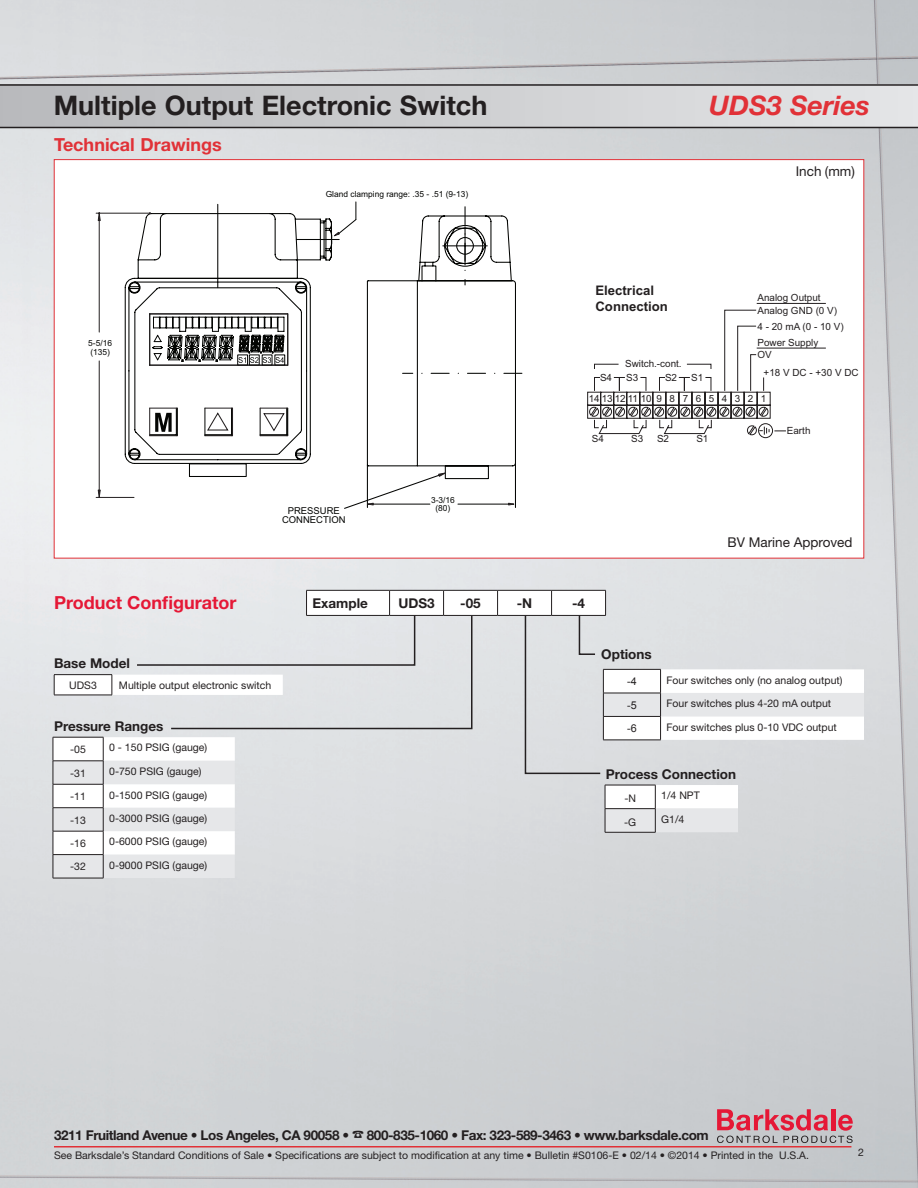
<style>
.page{position:relative;width:918px;height:1188px;background:#fff}
.page>*{position:absolute;margin:0;border:0;box-sizing:border-box;transform-origin:0 0}
.t1{font:700 27px "Helvetica Neue";color:#231f20}
.t2{font:italic 700 27px "Helvetica Neue";color:#e13137}
.t3{font:700 18px "Helvetica Neue";color:#e51836}
.t4{font:700 18px "Helvetica Neue";color:#e13137}
.Hel__75{font:700 13.5px "Helvetica Neue";letter-spacing:-.03em;color:#231f20}
.Hel__75-2{font:700 13.5px "Helvetica Neue";color:#231f20}
.t5{font:13.5px "Helvetica Neue";color:#231f20}
.t6{font:700 13.2px/15.8px "Arial";color:#231f20}
.t7{font:10.8px "Arial";color:#231f20}
.arial_7_2{font:10.5px "Helvetica Neue";color:#231f20}
.t8{font:9.9px "Arial";color:#231f20}
.t9{font:9.45px/8.4px "Arial";color:#040503;text-align:center}
.t10{font:8.4px/8.4px "Arial";color:#040503}
.t11{font:8.25px/9.9px "Arial";color:#231f20}
</style>
<div class="page">
<img style="left:0;top:0;width:918px;height:1188px">
<div style="left:54px;top:160px;width:810px;height:398px;background:#fff"></div>
<svg style="left:717px;top:1109px;width:136px;height:34px;background:#c58c96"></svg>
<hr style="left:54px;top:1146px;width:797px;height:2px;background:#e13137">
<div style="left:0;top:85px;width:918px;height:42px;background:linear-gradient(to right,#b8b9bc,#e4e5e7)"></div>
<hr style="left:0;top:84px;width:918px;height:2px;background:#231f20">
<hr style="left:0;top:127px;width:918px;height:1px;background:#231f20">
<hr style="left:53px;top:878px;width:50px;height:1px;background:#231f20">
<svg style="left:587px;top:303px;width:239px;height:136px"></svg>
<svg style="left:124px;top:213px;width:391px;height:296px"></svg>
<hr style="left:367px;top:465px;width:1px;height:43px;background:#040503">
<hr style="left:515px;top:463px;width:1px;height:45px;background:#040503">
<svg style="left:149px;top:313px;width:139px;height:53px"></svg>
<hr style="left:150px;top:365px;width:138px;height:1px;background:#231f20">
<hr style="left:150px;top:314px;width:138px;height:1px;background:#231f20">
<svg style="left:149px;top:408px;width:29px;height:28px"></svg>
<hr style="left:149px;top:314px;width:1px;height:51px;background:#231f20">
<hr style="left:287px;top:314px;width:1px;height:51px;background:#231f20">
<svg style="left:205px;top:408px;width:83px;height:28px"></svg>
<hr style="left:96px;top:497px;width:38px;height:1px;background:#231f20">
<hr style="left:96px;top:213px;width:54px;height:1px;background:#231f20">
<hr style="left:99px;top:221px;width:1px;height:111px;background:#231f20">
<hr style="left:99px;top:361px;width:1px;height:129px;background:#231f20">
<svg style="left:97px;top:489px;width:4px;height:9px"></svg>
<svg style="left:97px;top:212px;width:54px;height:9px"></svg>
<hr style="left:296px;top:239px;width:43px;height:1px;background:#040503">
<hr style="left:217px;top:204px;width:1px;height:84px;background:#040503">
<svg style="left:330px;top:202px;width:192px;height:304px"></svg>
<hr style="left:443px;top:245px;width:44px;height:1px;background:#040503">
<hr style="left:465px;top:227px;width:1px;height:38px;background:#040503">
<svg style="left:53px;top:590px;width:811px;height:288px"></svg>
<svg style="left:353px;top:1131px;width:11px;height:7px"></svg>
<p class="t1" style="left:54px;top:89px;width:435px">Multiple Output Electronic Switch</p>
<p class="t2" style="left:709px;top:89px;width:162px">UDS3 Series</p>
<p class="t4" style="left:54px;top:134px;width:169px">Technical Drawings</p>
<p class="t10" style="left:88px;top:339px;width:25px">5-5/16 (135)</p>
<p class="t10" style="left:326px;top:190px;width:144px">Gland clamping range: .35 - .51 (9-13)</p>
<p class="t9" style="left:282px;top:507px;width:65px">PRESSURE<br>CONNECTION</p>
<p class="t10" style="left:431px;top:496px;width:25px;text-align:center">3-3/16 (80)</p>
<p class="t6" style="left:595px;top:283px;width:74px">Electrical<br>Connection</p>
<p class="t8" style="left:600px;top:371px;width:14px">S4</p>
<p class="t8" style="left:625px;top:357px;width:58px">Switch.-cont.</p>
<p class="t8" style="left:626px;top:371px;width:14px">S3</p>
<p class="t8" style="left:665px;top:371px;width:14px">S2</p>
<p class="t8" style="left:691px;top:371px;width:14px">S1</p>
<p class="t5" style="left:796px;top:164px;width:61px">Inch (mm)</p>
<p class="t8" style="left:757px;top:291px;width:65px">Analog Output</p>
<p class="t8" style="left:757px;top:304px;width:81px">Analog GND (0 V)</p>
<p class="t8" style="left:757px;top:320px;width:88px">4 - 20 mA (0 - 10 V)</p>
<p class="t8" style="left:757px;top:336px;width:62px">Power Supply</p>
<p class="t8" style="left:757px;top:348px;width:16px">OV</p>
<p class="t8" style="left:764px;top:366px;width:96px">+18 V DC - +30 V DC</p>
<p class="t8" style="left:589px;top:392px;width:166px">14 13 12 11 10 9 8 7 6 5 4 3 2</p>
<p class="t8" style="left:761px;top:392px;width:7px">1</p>
<p class="t8" style="left:592px;top:432px;width:14px">S4</p>
<p class="t8" style="left:631px;top:432px;width:14px">S3</p>
<p class="t8" style="left:657px;top:432px;width:14px">S2</p>
<p class="t8" style="left:696px;top:432px;width:14px">S1</p>
<p class="t8" style="left:787px;top:424px;width:25px">Earth</p>
<p class="t8" style="left:730px;top:532px;width:17px">-Ub</p>
<p class="t8" style="left:806px;top:534px;width:20px">+Ub</p>
<p class="t5" style="left:728px;top:534px;width:127px">BV Marine Approved</p>
<p class="t8" style="left:754px;top:540px;width:7px">2</p>
<p class="t8" style="left:792px;top:540px;width:7px">1</p>
<p class="t3" style="left:54px;top:591px;width:184px">Product Configurator</p>
<p class="Hel__75-2" style="left:313px;top:595px;width:57px">Example</p>
<p class="Hel__75" style="left:398px;top:595px;width:38px">UDS3</p>
<p class="Hel__75" style="left:460px;top:595px;width:22px">-05</p>
<p class="Hel__75" style="left:517px;top:595px;width:17px">-N</p>
<p class="Hel__75" style="left:572px;top:595px;width:15px">-4</p>
<p class="Hel__75-2" style="left:54px;top:654px;width:77px">Base Model</p>
<p class="arial_7_2" style="left:69px;top:679px;width:29px">UDS3</p>
<p class="arial_7_2" style="left:119px;top:679px;width:154px">Multiple output electronic switch</p>
<p class="Hel__75-2" style="left:54px;top:718px;width:111px">Pressure Ranges</p>
<p class="arial_7_2" style="left:70px;top:743px;width:17px">-05</p>
<p class="arial_7_2" style="left:109px;top:741px;width:100px">0 - 150 PSIG (gauge)</p>
<p class="arial_7_2" style="left:70px;top:767px;width:17px">-31</p>
<p class="arial_7_2" style="left:109px;top:765px;width:94px">0-750 PSIG (gauge)</p>
<p class="arial_7_2" style="left:70px;top:790px;width:17px">-11</p>
<p class="arial_7_2" style="left:109px;top:789px;width:100px">0-1500 PSIG (gauge)</p>
<p class="arial_7_2" style="left:70px;top:814px;width:17px">-13</p>
<p class="arial_7_2" style="left:109px;top:812px;width:100px">0-3000 PSIG (gauge)</p>
<p class="arial_7_2" style="left:70px;top:837px;width:17px">-16</p>
<p class="arial_7_2" style="left:109px;top:835px;width:100px">0-6000 PSIG (gauge)</p>
<p class="arial_7_2" style="left:70px;top:860px;width:17px">-32</p>
<p class="arial_7_2" style="left:109px;top:859px;width:100px">0-9000 PSIG (gauge)</p>
<p class="t11" style="left:593px;top:643px;width:49px">Current input<br>Voltage input</p>
<p class="Hel__75-2" style="left:601px;top:645px;width:52px">Options</p>
<p class="t7" style="left:627px;top:674px;width:11px">-4</p>
<p class="arial_7_2" style="left:667px;top:674px;width:177px">Four switches only (no analog output)</p>
<p class="t7" style="left:627px;top:698px;width:11px">-5</p>
<p class="arial_7_2" style="left:667px;top:697px;width:166px">Four switches plus 4-20 mA output</p>
<p class="t7" style="left:627px;top:721px;width:11px">-6</p>
<p class="arial_7_2" style="left:667px;top:721px;width:172px">Four switches plus 0-10 VDC output</p>
<p class="Hel__75-2" style="left:606px;top:766px;width:132px">Process Connection</p>
<p class="arial_7_2" style="left:624px;top:792px;width:13px">-N</p>
<p class="arial_7_2" style="left:661px;top:789px;width:40px">1/4 NPT</p>
<p class="arial_7_2" style="left:624px;top:816px;width:14px">-G</p>
<p class="arial_7_2" style="left:661px;top:813px;width:25px">G1/4</p>
<p class="Hel__75" style="left:54px;top:1127px;width:297px">3211 Fruitland Avenue • Los Angeles, CA 90058 •</p>
<p class="Hel__75" style="left:367px;top:1127px;width:343px">800-835-1060 • Fax: 323-589-3463 • www.barksdale.com</p>
<p class="arial_7_2" style="left:54px;top:1149px;width:757px">See Barksdale’s Standard Conditions of Sale • Specifications are subject to modification at any time • Bulletin #S0106-E • 02/14 • ©2014 • Printed in the U.S.A.</p>
<p class="arial_7_2" style="left:858px;top:1146px;width:7px">2</p>
</div>
